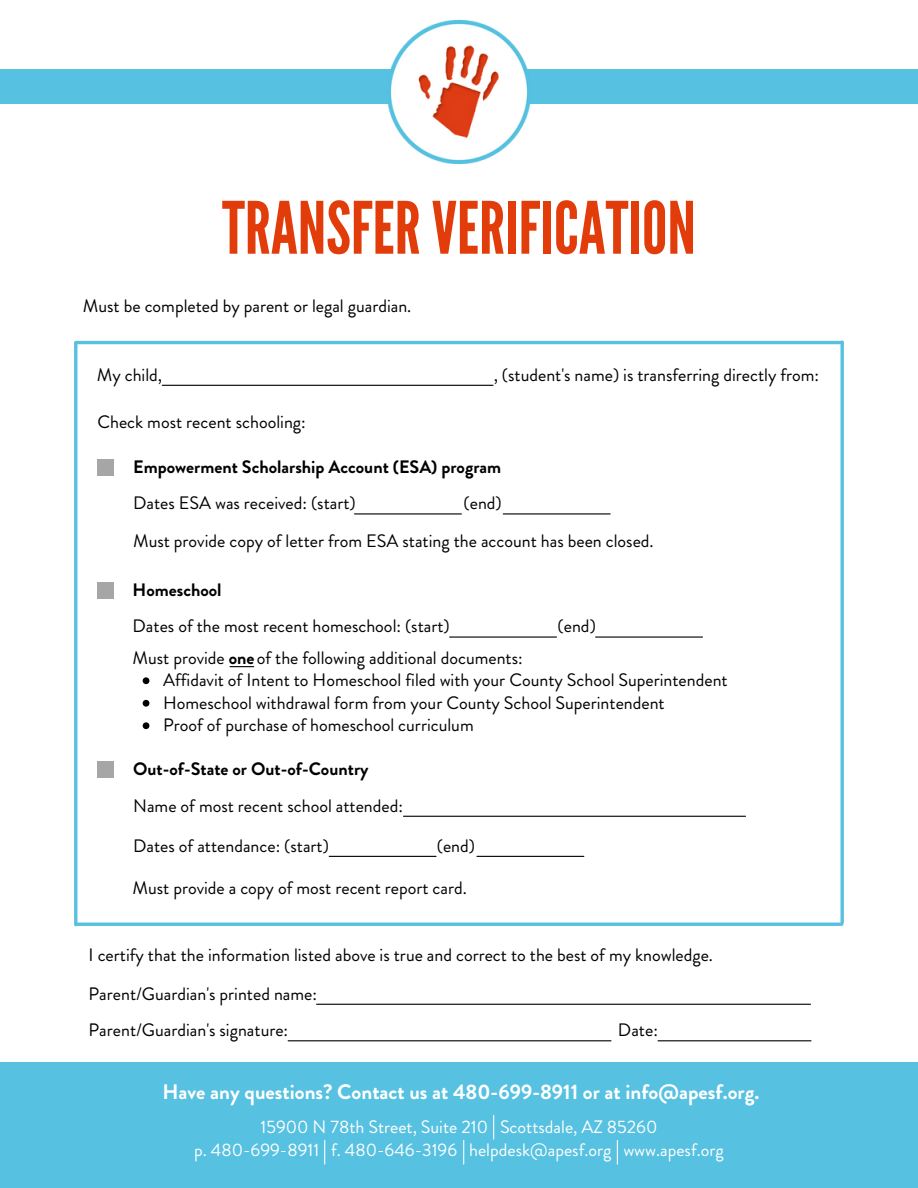
<style>
.page{position:relative;width:918px;height:1188px;background:#fff}
.page>*{position:absolute;margin:0;border:0;box-sizing:border-box;transform-origin:0 0}
.t1{font:72px "League Gothic";color:#e23c0a}
.t2{font:700 21px "Brandon Grotesque";color:#fff}
.t3{font:18px/22.5px "Brandon Grotesque";color:#000}
.t4{font:18px/23.7px "Brandon Grotesque";color:#fff;text-align:center}
.t5{font:700 18px "Brandon Grotesque";color:#000}
.s1{font-weight:700}
</style>
<div class="page">
<div style="left:0;top:69px;width:918px;height:34px;background:#56c1e0"></div>
<img style="left:380px;top:19px;width:159px;height:146px">
<hr style="left:76px;top:341px;width:765px;height:3px;background:#56c1e0">
<div style="left:0;top:1062px;width:918px;height:126px;background:#56c1e0"></div>
<svg style="left:493px;top:1115px;width:1px;height:24px"></svg>
<svg style="left:324px;top:1140px;width:1px;height:24px"></svg>
<svg style="left:463px;top:1140px;width:1px;height:24px"></svg>
<svg style="left:617px;top:1140px;width:1px;height:24px"></svg>
<hr style="left:162px;top:385px;width:331px;height:1px;background:#000">
<div style="left:97px;top:459px;width:17px;height:17px;background:#a6a6a6"></div>
<hr style="left:355px;top:513px;width:106px;height:1px;background:#000">
<hr style="left:503px;top:513px;width:107px;height:1px;background:#000">
<div style="left:97px;top:582px;width:17px;height:17px;background:#a6a6a6"></div>
<hr style="left:450px;top:636px;width:107px;height:2px;background:#000">
<hr style="left:596px;top:636px;width:106px;height:2px;background:#000">
<svg style="left:143px;top:677px;width:6px;height:7px"></svg>
<svg style="left:143px;top:700px;width:6px;height:7px"></svg>
<svg style="left:143px;top:722px;width:6px;height:7px"></svg>
<div style="left:97px;top:762px;width:17px;height:16px;background:#a6a6a6"></div>
<hr style="left:329px;top:856px;width:107px;height:1px;background:#000">
<hr style="left:477px;top:856px;width:107px;height:1px;background:#000">
<hr style="left:404px;top:816px;width:342px;height:1px;background:#000">
<hr style="left:77px;top:923px;width:765px;height:3px;background:#56c1e0">
<hr style="left:841px;top:342px;width:3px;height:581px;background:#56c1e0">
<hr style="left:74px;top:343px;width:3px;height:582px;background:#56c1e0">
<hr style="left:317px;top:1004px;width:493px;height:1px;background:#000">
<hr style="left:288px;top:1040px;width:323px;height:1px;background:#000">
<hr style="left:658px;top:1040px;width:153px;height:1px;background:#000">
<svg style="left:230px;top:666px;width:24px;height:1px"></svg>
<h1 class="t1" style="left:222px;top:186px;width:475px">TRANSFER VERIFICATION</h1>
<p class="t3" style="left:83px;top:295px;width:330px">Must be completed by parent or legal guardian.</p>
<p class="t3" style="left:97px;top:363px;width:67px">My child,</p>
<p class="t3" style="left:494px;top:363px;width:327px">, (student's name) is transferring directly from:</p>
<p class="t3" style="left:97px;top:411px;width:210px">Check most recent schooling:</p>
<p class="t5" style="left:133px;top:454px;width:370px">Empowerment Scholarship Account (ESA) program</p>
<p class="t3" style="left:133px;top:492px;width:224px">Dates ESA was received: (start)</p>
<p class="t3" style="left:133px;top:485px;width:522px;line-height:37.3px;text-indent:330px">(end)<br>Must provide copy of letter from ESA stating the account has been closed.</p>
<p class="t5" style="left:133px;top:577px;width:91px">Homeschool</p>
<p class="t3" style="left:133px;top:615px;width:319px">Dates of the most recent homeschool: (start)</p>
<p class="t3" style="left:558px;top:615px;width:40px">(end)</p>
<p class="t3" style="left:163px;top:669px;width:566px">Affidavit of Intent to Homeschool filed with your County School Superintendent<br>Homeschool withdrawal form from your County School Superintendent<br>Proof of purchase of homeschool curriculum</p>
<p class="t3" style="left:133px;top:647px;width:392px">Must provide <span class="s1">one</span>of the following additional documents:</p>
<p class="t5" style="left:133px;top:757px;width:237px">Out-of-State or Out-of-Country</p>
<p class="t3" style="left:133px;top:794px;width:271px">Name of most recent school attended:</p>
<p class="t3" style="left:133px;top:834px;width:197px">Dates of attendance: (start)</p>
<p class="t3" style="left:437px;top:834px;width:40px">(end)</p>
<p class="t3" style="left:133px;top:876px;width:336px">Must provide a copy of most recent report card.</p>
<p class="t3" style="left:89px;top:935px;width:626px;line-height:38.8px">I certify that the information listed above is true and correct to the best of my knowledge.<br>Parent/Guardian's printed name:</p>
<p class="t3" style="left:89px;top:1019px;width:201px">Parent/Guardian's signature:</p>
<p class="t3" style="left:618px;top:1019px;width:41px">Date:</p>
<p class="t2" style="left:162px;top:1077px;width:598px">Have any questions? Contact us at 480-699-8911 or at info@apesf.org.</p>
<p class="t4" style="left:194px;top:1115px;width:531px">15900 N 78th Street, Suite 210 Scottsdale, AZ 85260<br>p. 480-699-8911 f. 480-646-3196 helpdesk@apesf.org www.apesf.org</p>
</div>
